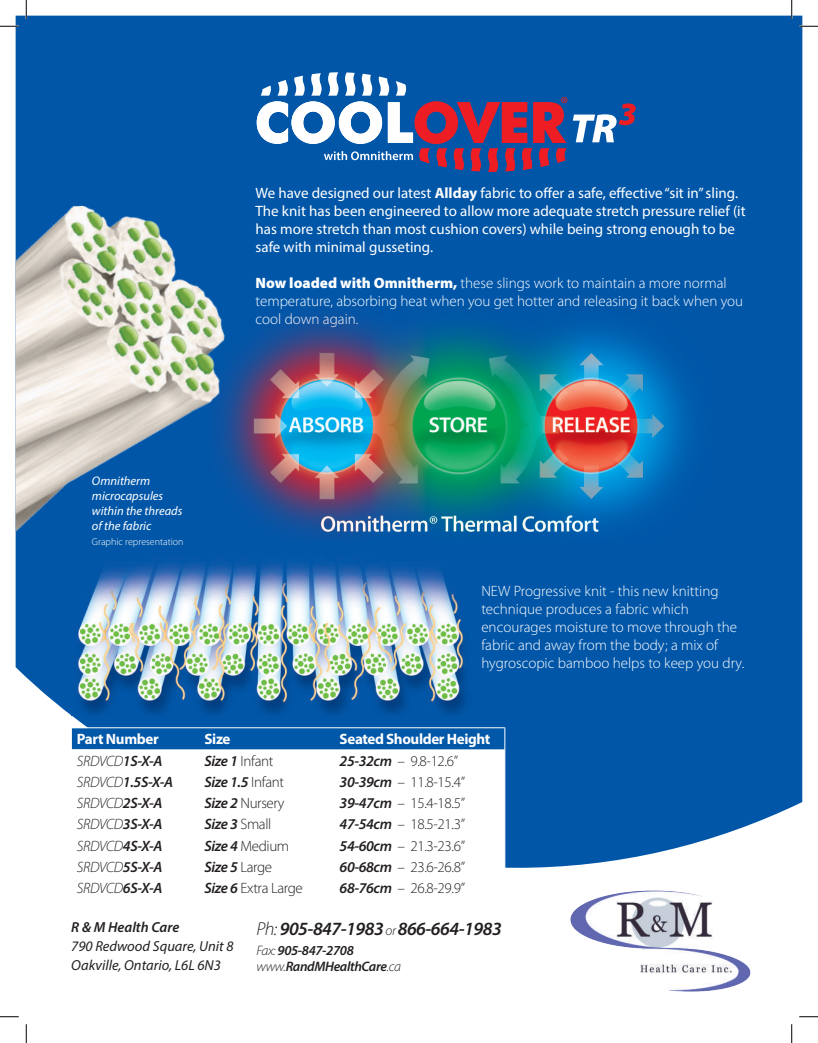
<style>
.page{position:relative;width:818px;height:1043px;background:#fff}
.page>*{position:absolute;margin:0;border:0;box-sizing:border-box;transform-origin:0 0}
.t1{font:italic 600 18.75px "Myriad Pro";letter-spacing:-.025em;color:#231f20}
.t2{font:300 15px/18px "Myriad Pro";color:#fff}
.t3{font:15px/18px "Myriad Pro";color:#fff}
.t4{font:300 15px "Myriad Pro";letter-spacing:-.025em;color:#231f20}
.t5{font:italic 300 15px "Myriad Pro";letter-spacing:-.025em;color:#231f20}
.t6{font:italic 600 15px "Myriad Pro";letter-spacing:-.025em;color:#231f20}
.t7{font:700 15px "Myriad Pro";letter-spacing:-.025em;color:#fff}
.t8{font:italic 14.5px/18.8px "Myriad Pro";color:#231f20}
.t9{font:italic 600 14.5px "Myriad Pro";color:#231f20}
.t10{font:italic 600 13.75px/16.2px "Myriad Pro";letter-spacing:-.025em;color:#231f20}
.t11{font:italic 12.5px/15px "Myriad Pro";color:#fff}
.t12{font:300 10px "Myriad Pro";color:#fff}
.s1{font-weight:700}
.s2{font-weight:900}
.s3{font-weight:600}
.s4{font-weight:600;font-style:italic}
.s5{font-weight:300}
.s6{font-weight:300;font-style:normal}
.s7{font-weight:300;font-size:13.75px}
</style>
<div class="page">
<div style="left:16px;top:16px;width:786px;height:852px;background:#0156a8"></div>
<img style="left:570px;top:890px;width:181px;height:102px">
<img style="left:16px;top:206px;width:287px;height:334px">
<img style="left:171px;top:287px;width:575px;height:258px">
<img style="left:71px;top:541px;width:406px;height:174px">
<div style="left:72px;top:728px;width:432px;height:21px;background:#0157a8"></div>
<svg style="left:72px;top:749px;width:432px;height:119px"></svg>
<hr style="left:71px;top:727px;width:433px;height:1px;background:#fff">
<hr style="left:504px;top:727px;width:1px;height:269px;background:#fff">
<svg style="left:256px;top:70px;width:379px;height:102px;background:#4c68a2"></svg>
<svg style="left:0;top:25px;width:19px;height:2px"></svg>
<svg style="left:799px;top:25px;width:19px;height:2px"></svg>
<svg style="left:0;top:1016px;width:19px;height:1px"></svg>
<svg style="left:799px;top:1016px;width:19px;height:1px"></svg>
<svg style="left:25px;top:0;width:2px;height:19px"></svg>
<svg style="left:25px;top:1024px;width:2px;height:18px"></svg>
<svg style="left:790px;top:0;width:2px;height:19px"></svg>
<svg style="left:791px;top:1024px;width:1px;height:18px"></svg>
<p class="t11" style="left:92px;top:473px;width:92px">Omnitherm microcapsules within the threads of the fabric</p>
<p class="t12" style="left:92px;top:535px;width:93px">Graphic representation</p>
<p class="t3" style="left:255px;top:183px;width:491px">We have designed our latest <span class="s1">Allday</span> fabric to offer a safe, effective “sit in” sling.<br>The knit has been engineered to allow more adequate stretch pressure relief (it has more stretch than most cushion covers) while being strong enough to be safe with minimal gusseting.</p>
<p class="t2" style="left:255px;top:273px;width:489px"><span class="s2">Now loaded with Omnitherm,</span> these slings work to maintain a more normal temperature, absorbing heat when you get hotter and releasing it back when you cool down again.</p>
<p class="t2" style="left:481px;top:581px;width:264px">NEW Progressive knit - this new knitting technique produces a fabric which encourages moisture to move through the fabric and away from the body; a mix of hygroscopic bamboo helps to keep you dry.</p>
<p class="t7" style="left:77px;top:729px;width:83px">Part Number</p>
<p class="t7" style="left:204px;top:729px;width:27px">Size</p>
<p class="t7" style="left:339px;top:729px;width:152px">Seated Shoulder Height</p>
<p class="t5" style="left:77px;top:751px;width:87px">SRDVCD<span class="s3">1S-X-A</span></p>
<p class="t4" style="left:204px;top:751px;width:70px"><span class="s4">Size 1</span> Infant</p>
<p class="t4" style="left:339px;top:751px;width:120px"><span class="s4">25-32cm</span> – 9.8-12.6”</p>
<p class="t6" style="left:77px;top:772px;width:97px"><span class="s5">SRDVCD</span>1.5S-X-A</p>
<p class="t6" style="left:204px;top:772px;width:81px">Size 1.5 <span class="s6">Infant</span></p>
<p class="t4" style="left:339px;top:772px;width:127px"><span class="s4">30-39cm</span> – 11.8-15.4”</p>
<p class="t5" style="left:77px;top:794px;width:87px">SRDVCD<span class="s3">2S-X-A</span></p>
<p class="t4" style="left:204px;top:794px;width:81px"><span class="s4">Size 2</span> Nursery</p>
<p class="t4" style="left:339px;top:794px;width:127px"><span class="s4">39-47cm</span> – 15.4-18.5”</p>
<p class="t5" style="left:77px;top:815px;width:87px">SRDVCD<span class="s3">3S-X-A</span></p>
<p class="t6" style="left:204px;top:814px;width:68px">Size 3 <span class="s6">Small</span></p>
<p class="t4" style="left:339px;top:815px;width:127px"><span class="s4">47-54cm</span> – 18.5-21.3”</p>
<p class="t5" style="left:77px;top:836px;width:87px">SRDVCD<span class="s3">4S-X-A</span></p>
<p class="t4" style="left:204px;top:836px;width:86px"><span class="s4">Size 4</span> Medium</p>
<p class="t4" style="left:339px;top:836px;width:127px"><span class="s4">54-60cm</span> – 21.3-23.6”</p>
<p class="t5" style="left:77px;top:858px;width:87px">SRDVCD<span class="s3">5S-X-A</span></p>
<p class="t6" style="left:204px;top:857px;width:69px">Size 5 <span class="s6">Large</span></p>
<p class="t4" style="left:339px;top:857px;width:127px"><span class="s4">60-68cm</span> – 23.6-26.8”</p>
<p class="t5" style="left:77px;top:879px;width:87px">SRDVCD<span class="s3">6S-X-A</span></p>
<p class="t4" style="left:204px;top:879px;width:100px"><span class="s4">Size 6</span> Extra Large</p>
<p class="t4" style="left:339px;top:879px;width:127px"><span class="s4">68-76cm</span> – 26.8-29.9”</p>
<p class="t9" style="left:71px;top:918px;width:110px">R &amp; M Health Care</p>
<p class="t8" style="left:71px;top:936px;width:164px">790 Redwood Square, Unit 8<br>Oakville, Ontario, L6L 6N3</p>
<p class="t1" style="left:256px;top:916px;width:247px"><span class="s5">Ph:</span> 905-847-1983 <span class="s7">or</span> 866-664-1983</p>
<p class="t10" style="left:256px;top:941px;width:146px"><span class="s5">Fax:</span> 905-847-2708 <span class="s5">www.</span>RandMHealthCare<span class="s5">.ca</span></p>
</div>
